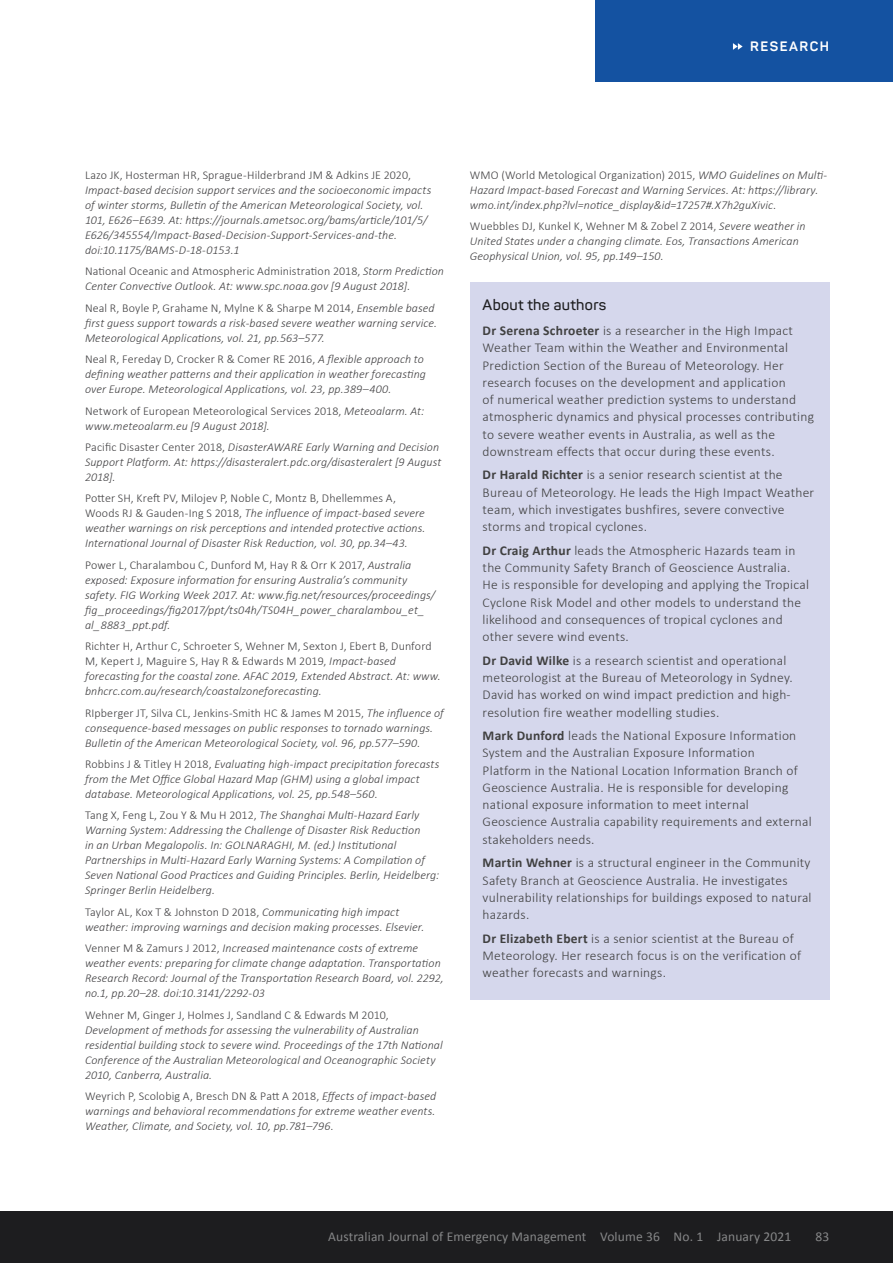
<style>
.page{position:relative;width:893px;height:1263px;background:#fff}
.page>*{position:absolute;margin:0;border:0;box-sizing:border-box;transform-origin:0 0}
.t1{font:600 15px "Panton";letter-spacing:.02em;color:#1d1d1f}
.t2{font:300 13.5px/17.2px "Calibri";letter-spacing:.02em;color:#404040}
.t3{font:13.5px "Calibri";letter-spacing:.01em;color:#868788}
.t4{font:700 13.5px "Panton";letter-spacing:.11em;color:#fff}
.t5{font:italic 300 12px/15px "Calibri";letter-spacing:.01em;color:#414042}
.t6{font:300 12px "Calibri";letter-spacing:.01em;color:#414042}
.s1{font-style:normal}
.s2{font-weight:700}
</style>
<div class="page">
<div style="left:596px;top:0;width:297px;height:81px;background:#1452a1"></div>
<svg style="left:733px;top:43px;width:10px;height:7px"></svg>
<div style="left:0;top:1212px;width:893px;height:51px;background:#1d1d1f"></div>
<div style="left:470px;top:282px;width:359px;height:45px;background:#d5d7ec"></div>
<div style="left:470px;top:308px;width:359px;height:170px;background:#d5d7ec"></div>
<div style="left:470px;top:452px;width:359px;height:102px;background:#d5d7ec"></div>
<div style="left:470px;top:528px;width:359px;height:136px;background:#d5d7ec"></div>
<div style="left:470px;top:638px;width:359px;height:101px;background:#d5d7ec"></div>
<div style="left:470px;top:713px;width:359px;height:153px;background:#d5d7ec"></div>
<div style="left:470px;top:840px;width:359px;height:101px;background:#d5d7ec"></div>
<div style="left:470px;top:915px;width:359px;height:85px;background:#d5d7ec"></div>
<p class="t4" style="left:750px;top:38px;width:80px">RESEARCH</p>
<p class="t6" style="left:85px;top:168px;width:327px">Lazo JK, Hosterman HR, Sprague-Hilderbrand JM &amp; Adkins JE 2020,</p>
<p class="t5" style="left:85px;top:182px;width:348px">Impact-based decision support services and the socioeconomic impacts of winter storms, Bulletin of the American Meteorological Society, vol.<br>101, E626–E639. At: https://journals.ametsoc.org/bams/article/101/5/ E626/345554/Impact-Based-Decision-Support-Services-and-the. doi:10.1175/BAMS-D-18-0153.1</p>
<p class="t5" style="left:85px;top:264px;width:360px"><span class="s1">National Oceanic and Atmospheric Administration 2018,</span> Storm Prediction<br>Center Convective Outlook. At: www.spc.noaa.gov [9 August 2018].</p>
<p class="t5" style="left:85px;top:300px;width:354px"><span class="s1">Neal R, Boyle P, Grahame N, Mylne K &amp; Sharpe M 2014,</span> Ensemble based first guess support towards a risk‐based severe weather warning service.<br>Meteorological Applications, vol. 21, pp.563–577.</p>
<p class="t5" style="left:85px;top:352px;width:342px"><span class="s1">Neal R, Fereday D, Crocker R &amp; Comer RE 2016,</span> A flexible approach to defining weather patterns and their application in weather forecasting over Europe. Meteorological Applications, vol. 23, pp.389–400.</p>
<p class="t5" style="left:85px;top:403px;width:341px"><span class="s1">Network of European Meteorological Services 2018,</span> Meteoalarm. At: www.meteoalarm.eu [9 August 2018].</p>
<p class="t5" style="left:85px;top:439px;width:358px"><span class="s1">Pacific Disaster Center 2018,</span> DisasterAWARE Early Warning and Decision<br>Support Platform. At: https://disasteralert.pdc.org/disasteralert [9 August<br>2018]<span class="s1">.</span></p>
<p class="t5" style="left:85px;top:491px;width:342px"><span class="s1">Potter SH, Kreft PV, Milojev P, Noble C, Montz B, Dhellemmes A, Woods RJ &amp; Gauden-Ing S 2018,</span> The influence of impact-based severe weather warnings on risk perceptions and intended protective actions.<br>International Journal of Disaster Risk Reduction, vol. 30, pp.34–43.</p>
<p class="t5" style="left:85px;top:557px;width:352px"><span class="s1">Power L, Charalambou C, Dunford M, Hay R &amp; Orr K 2017,</span> Australia exposed: Exposure information for ensuring Australia’s community safety. FIG Working Week 2017. At: www.fig.net/resources/proceedings/ fig_proceedings/fig2017/ppt/ts04h/TS04H_power_charalambou_et_ al_8883_ppt.pdf.</p>
<p class="t5" style="left:85px;top:639px;width:357px"><span class="s1">Richter H, Arthur C, Schroeter S, Wehner M, Sexton J, Ebert B, Dunford M, Kepert J, Maguire S, Hay R &amp; Edwards M 2019,</span> Impact-based forecasting for the coastal zone. AFAC 2019, Extended Abstract. At: www. bnhcrc.com.au/research/coastalzoneforecasting.</p>
<p class="t5" style="left:85px;top:705px;width:360px"><span class="s1">RIpberger JT, Silva CL, Jenkins-Smith HC &amp; James M 2015,</span> The influence of consequence-based messages on public responses to tornado warnings.<br>Bulletin of the American Meteorological Society, vol. 96, pp.577–590.</p>
<p class="t5" style="left:85px;top:756px;width:356px"><span class="s1">Robbins J &amp; Titley H 2018,</span> Evaluating high‐impact precipitation forecasts from the Met Office Global Hazard Map (GHM) using a global impact database. Meteorological Applications, vol. 25, pp.548–560<span class="s1">.</span></p>
<p class="t5" style="left:85px;top:808px;width:356px"><span class="s1">Tang X, Feng L, Zou Y &amp; Mu H 2012,</span> The Shanghai Multi-Hazard Early Warning System: Addressing the Challenge of Disaster Risk Reduction<br>in an Urban Megalopolis. In: GOLNARAGHI, M. (ed.) Institutional Partnerships in Multi-Hazard Early Warning Systems: A Compilation of Seven National Good Practices and Guiding Principles. Berlin, Heidelberg:<br>Springer Berlin Heidelberg.</p>
<p class="t5" style="left:85px;top:904px;width:341px"><span class="s1">Taylor AL, Kox T &amp; Johnston D 2018,</span> Communicating high impact weather: improving warnings and decision making processes. Elsevier.</p>
<p class="t5" style="left:85px;top:940px;width:360px"><span class="s1">Venner M &amp; Zamurs J 2012,</span> Increased maintenance costs of extreme weather events: preparing for climate change adaptation. Transportation Research Record: Journal of the Transportation Research Board, vol. 2292, no.1, pp.20–28. doi:10.3141/2292-03</p>
<p class="t6" style="left:85px;top:1007px;width:305px">Wehner M, Ginger J, Holmes J, Sandland C &amp; Edwards M 2010,</p>
<p class="t5" style="left:85px;top:1022px;width:359px">Development of methods for assessing the vulnerability of Australian residential building stock to severe wind. Proceedings of the 17th National Conference of the Australian Meteorological and Oceanographic Society 2010, Canberra, Australia.</p>
<p class="t5" style="left:85px;top:1088px;width:353px;text-align:justify"><span class="s1">Weyrich P, Scolobig A, Bresch DN &amp; Patt A 2018,</span> Effects of impact-based warnings and behavioral recommendations for extreme weather events.<br>Weather, Climate, and Society, vol. 10, pp.781–796<span class="s1">.</span></p>
<p class="t5" style="left:470px;top:167px;width:358px"><span class="s1">WMO (World Metological Organization) 2015,</span> WMO Guidelines on Multi‐<br>Hazard Impact‐based Forecast and Warning Services. At: https://library. wmo.int/index.php?lvl=notice_display&amp;id=17257#.X7h2guXivic<span class="s1">.</span></p>
<p class="t5" style="left:470px;top:219px;width:337px"><span class="s1">Wuebbles DJ, Kunkel K, Wehner M &amp; Zobel Z 2014,</span> Severe weather in<br>United States under a changing climate. Eos, Transactions American<br>Geophysical Union, vol. 95, pp.149–150.</p>
<p class="t1" style="left:483px;top:296px;width:125px">About the authors</p>
<p class="t2" style="left:483px;top:322px;width:333px"><span class="s2">Dr Serena Schroeter</span> is a researcher in the High Impact Weather Team within the Weather and Environmental Prediction Section of the Bureau of Meteorology. Her research focuses on the development and application<br>of numerical weather prediction systems to understand atmospheric dynamics and physical processes contributing to severe weather events in Australia, as well as the downstream effects that occur during these events.</p>
<p class="t2" style="left:483px;top:466px;width:333px"><span class="s2">Dr Harald Richter</span> is a senior research scientist at the Bureau of Meteorology. He leads the High Impact Weather team, which investigates bushfires, severe convective storms and tropical cyclones.</p>
<p class="t2" style="left:483px;top:542px;width:328px"><span class="s2">Dr Craig Arthur</span> leads the Atmospheric Hazards team in the Community Safety Branch of Geoscience Australia.<br>He is responsible for developing and applying the Tropical Cyclone Risk Model and other models to understand the likelihood and consequences of tropical cyclones and other severe wind events.</p>
<p class="t2" style="left:483px;top:651px;width:311px"><span class="s2">Dr David Wilke</span> is a research scientist and operational meteorologist at the Bureau of Meteorology in Sydney.<br>David has worked on wind impact prediction and high&shy;resolution fire weather modelling studies.</p>
<p class="t2" style="left:483px;top:727px;width:331px"><span class="s2">Mark Dunford</span> leads the National Exposure Information System and the Australian Exposure Information<br>Platform in the National Location Information Branch of Geoscience Australia. He is responsible for developing national exposure information to meet internal Geoscience Australia capability requirements and external stakeholders needs.</p>
<p class="t2" style="left:483px;top:854px;width:330px"><span class="s2">Martin Wehner</span> is a structural engineer in the Community Safety Branch at Geoscience Australia. He investigates vulnerability relationships for buildings exposed to natural hazards.</p>
<p class="t2" style="left:483px;top:929px;width:320px"><span class="s2">Dr Elizabeth Ebert</span> is a senior scientist at the Bureau of<br>Meteorology. Her research focus is on the verification of weather forecasts and warnings.</p>
<p class="t3" style="left:328px;top:1227px;width:464px">Australian Journal of Emergency Management Volume 36 No. 1 January 2021</p>
<p class="t3" style="left:815px;top:1227px;width:15px">83</p>
</div>
